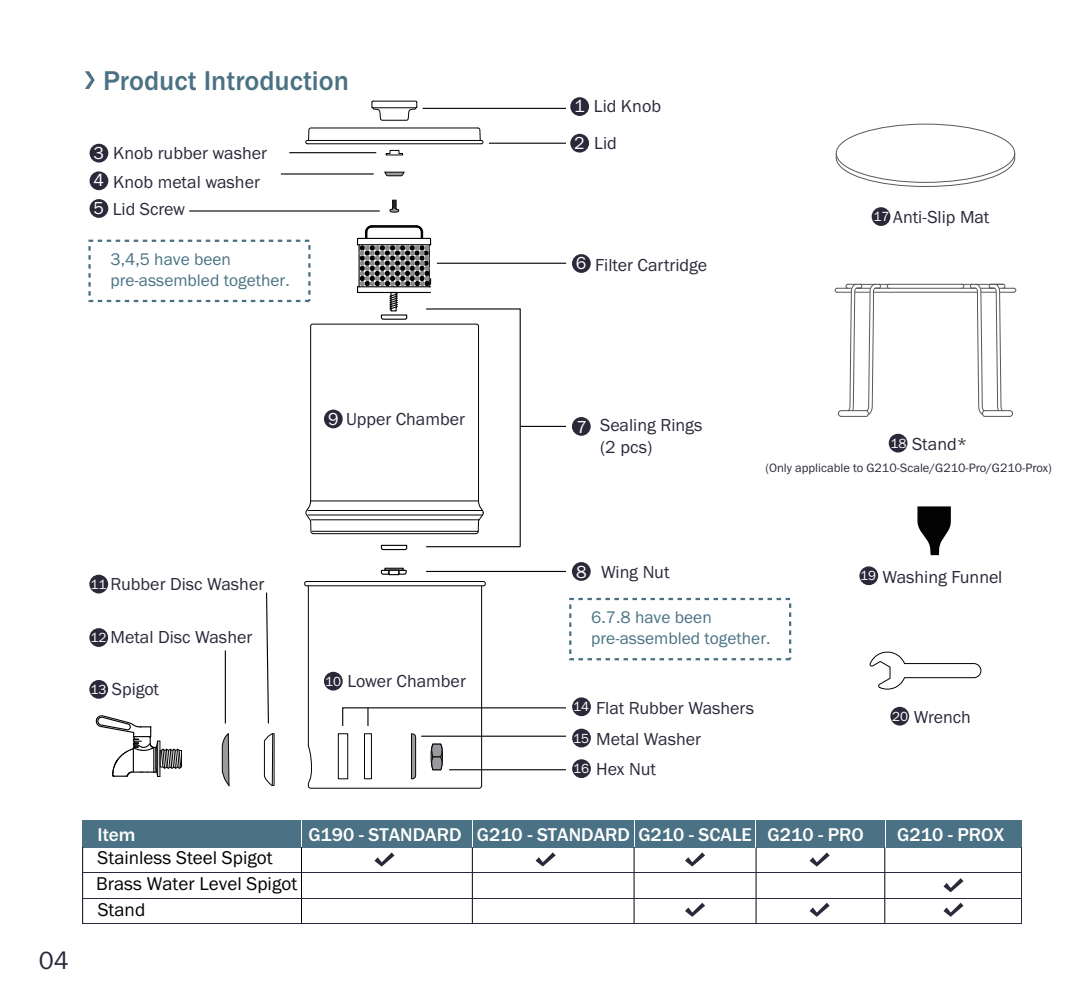
<style>
.page{position:relative;width:1085px;height:989px;background:#fff}
.page>*{position:absolute;margin:0;border:0;box-sizing:border-box;transform-origin:0 0}
.t1{font:500 28.12px "Franklin Gothic URW";color:#4b7284}
.t2{font:25.65px "Franklin Gothic URW Boo";color:#2c283a}
.t3{font:500 19.12px "Franklin Gothic URW";color:#fff}
.t4{font:19.12px/25.7px "Franklin Gothic URW Boo";color:#030303}
.t5{font:18px/21.6px "Franklin Gothic URW Boo";color:#2c283a}
.t6{font:18px/27.7px "Franklin Gothic URW Boo";color:#fff;text-align:justify}
.t7{font:17.32px/20.9px "Franklin Gothic URW Boo";color:#4b7284}
.t8{font:13.72px "Franklin Gothic URW Boo";color:#fff}
.t9{font:12.6px "Franklin Gothic URW Boo";color:#2c283a}
.s1{color:#fff}
</style>
<div class="page">
<svg style="left:85px;top:71px;width:10px;height:18px"></svg>
<div style="left:82px;top:820px;width:939px;height:27px;background:#4b7284"></div>
<svg style="left:472px;top:820px;width:1px;height:27px"></svg>
<svg style="left:301px;top:820px;width:1px;height:27px"></svg>
<svg style="left:634px;top:820px;width:1px;height:27px"></svg>
<svg style="left:755px;top:820px;width:1px;height:27px"></svg>
<svg style="left:869px;top:651px;width:112px;height:39px"></svg>
<div style="left:304px;top:581px;width:181px;height:5px;border:1px solid #030303;border-radius:2px"></div>
<svg style="left:95px;top:715px;width:87px;height:62px"></svg>
<svg style="left:305px;top:100px;width:179px;height:56px"></svg>
<hr style="left:422px;top:108px;width:144px;height:1px;background:#030303">
<hr style="left:489px;top:143px;width:77px;height:1px;background:#030303">
<hr style="left:281px;top:173px;width:92px;height:1px;background:#030303">
<hr style="left:437px;top:263px;width:129px;height:1px;background:#030303">
<hr style="left:426px;top:308px;width:94px;height:1px;background:#030303">
<hr style="left:426px;top:546px;width:94px;height:1px;background:#030303">
<hr style="left:519px;top:308px;width:1px;height:238px;background:#030303">
<hr style="left:426px;top:571px;width:140px;height:1px;background:#030303">
<hr style="left:520px;top:426px;width:46px;height:1px;background:#030303">
<hr style="left:225px;top:650px;width:1px;height:73px;background:#030303">
<svg style="left:266px;top:592px;width:3px;height:132px"></svg>
<hr style="left:301px;top:847px;width:1px;height:76px;background:#030303">
<hr style="left:472px;top:847px;width:1px;height:76px;background:#030303">
<hr style="left:82px;top:847px;width:1px;height:76px;background:#030303">
<hr style="left:633px;top:847px;width:1px;height:76px;background:#030303">
<hr style="left:755px;top:847px;width:1px;height:76px;background:#030303">
<hr style="left:884px;top:847px;width:1px;height:76px;background:#030303">
<hr style="left:289px;top:152px;width:87px;height:1px;background:#030303">
<hr style="left:189px;top:210px;width:191px;height:1px;background:#030303">
<svg style="left:380px;top:544px;width:28px;height:7px"></svg>
<svg style="left:834px;top:283px;width:56px;height:303px"></svg>
<hr style="left:889px;top:284px;width:72px;height:1px;background:#57585a">
<hr style="left:874px;top:288px;width:101px;height:1px;background:#57585a">
<hr style="left:873px;top:292px;width:104px;height:1px;background:#57585a">
<svg style="left:960px;top:283px;width:56px;height:134px"></svg>
<svg style="left:917px;top:506px;width:33px;height:49px"></svg>
<hr style="left:82px;top:871px;width:939px;height:1px;background:#2c283a">
<hr style="left:82px;top:898px;width:939px;height:1px;background:#2c283a">
<hr style="left:82px;top:923px;width:939px;height:1px;background:#2c283a">
<hr style="left:1021px;top:847px;width:1px;height:76px;background:#2c283a">
<svg style="left:384px;top:171px;width:21px;height:5px"></svg>
<svg style="left:389px;top:200px;width:10px;height:13px"></svg>
<svg style="left:305px;top:225px;width:179px;height:309px"></svg>
<div style="left:384px;top:567px;width:19px;height:3px;border:1px solid #030303"></div>
<div style="left:388px;top:569px;width:11px;height:6px;border:1px solid #030303"></div>
<svg style="left:380px;top:569px;width:10px;height:6px"></svg>
<svg style="left:397px;top:569px;width:10px;height:6px"></svg>
<svg style="left:835px;top:152px;width:180px;height:35px"></svg>
<svg style="left:222px;top:733px;width:7px;height:115px"></svg>
<svg style="left:263px;top:733px;width:12px;height:53px"></svg>
<hr style="left:272px;top:733px;width:1px;height:52px;background:#030303">
<div style="left:88px;top:240px;width:222px;height:62px;border:2px dashed #4a6f81"></div>
<div style="left:569px;top:598px;width:222px;height:62px;border:2px dashed #4a6f81"></div>
<svg style="left:374px;top:852px;width:20px;height:14px"></svg>
<svg style="left:535px;top:852px;width:20px;height:14px"></svg>
<svg style="left:685px;top:852px;width:20px;height:14px"></svg>
<svg style="left:809px;top:852px;width:20px;height:14px"></svg>
<svg style="left:943px;top:878px;width:20px;height:14px"></svg>
<svg style="left:943px;top:902px;width:20px;height:14px"></svg>
<svg style="left:809px;top:902px;width:20px;height:14px"></svg>
<svg style="left:685px;top:902px;width:20px;height:14px"></svg>
<div style="left:570px;top:97px;width:19px;height:19px;background:#2c283a;border-radius:50%"></div>
<div style="left:90px;top:144px;width:18px;height:18px;background:#2c283a;border-radius:50%"></div>
<div style="left:90px;top:171px;width:18px;height:19px;background:#2c283a;border-radius:50%"></div>
<div style="left:90px;top:199px;width:18px;height:19px;background:#2c283a;border-radius:50%"></div>
<div style="left:570px;top:134px;width:19px;height:19px;background:#2c283a;border-radius:50%"></div>
<div style="left:572px;top:254px;width:18px;height:19px;background:#2c283a;border-radius:50%"></div>
<div style="left:572px;top:417px;width:18px;height:19px;background:#2c283a;border-radius:50%"></div>
<div style="left:871px;top:207px;width:19px;height:19px;background:#2c283a;border-radius:50%"></div>
<div style="left:888px;top:434px;width:19px;height:18px;background:#2c283a;border-radius:50%"></div>
<div style="left:859px;top:566px;width:19px;height:19px;background:#2c283a;border-radius:50%"></div>
<div style="left:890px;top:707px;width:19px;height:18px;background:#2c283a;border-radius:50%"></div>
<div style="left:572px;top:562px;width:18px;height:19px;background:#2c283a;border-radius:50%"></div>
<div style="left:324px;top:409px;width:18px;height:19px;background:#2c283a;border-radius:50%"></div>
<div style="left:572px;top:697px;width:18px;height:19px;background:#2c283a;border-radius:50%"></div>
<div style="left:572px;top:728px;width:18px;height:19px;background:#2c283a;border-radius:50%"></div>
<div style="left:572px;top:759px;width:18px;height:19px;background:#2c283a;border-radius:50%"></div>
<div style="left:89px;top:680px;width:19px;height:18px;background:#2c283a;border-radius:50%"></div>
<div style="left:89px;top:628px;width:19px;height:19px;background:#2c283a;border-radius:50%"></div>
<div style="left:89px;top:574px;width:19px;height:19px;background:#2c283a;border-radius:50%"></div>
<svg style="left:307px;top:585px;width:259px;height:204px"></svg>
<hr style="left:421px;top:735px;width:145px;height:1px;background:#030303">
<hr style="left:449px;top:769px;width:117px;height:1px;background:#030303">
<h1 class="t1" style="left:103px;top:64px;width:247px">Product Introduction</h1>
<p class="t6" style="left:93px;top:139px;width:12px">3<br>4<br>5</p>
<p class="t5" style="left:113px;top:142px;width:155px">Knob rubber washer</p>
<p class="t5" style="left:113px;top:170px;width:148px">Knob metal washer</p>
<p class="t5" style="left:113px;top:198px;width:74px">Lid Screw</p>
<p class="t7" style="left:110px;top:248px;width:181px">3,4,5 have been pre-assembled together.</p>
<p class="t6" style="left:574px;top:92px;width:12px">1</p>
<p class="t5" style="left:594px;top:95px;width:69px">Lid Knob</p>
<p class="t6" style="left:574px;top:129px;width:12px">2</p>
<p class="t5" style="left:594px;top:132px;width:24px">Lid</p>
<p class="t5" style="left:893px;top:206px;width:98px">Anti-Slip Mat</p>
<p class="t8" style="left:873px;top:208px;width:18px">17</p>
<p class="t6" style="left:575px;top:249px;width:12px">6</p>
<p class="t5" style="left:595px;top:254px;width:113px">Filter Cartridge</p>
<p class="t5" style="left:328px;top:408px;width:138px"><span class="s1">9</span> Upper Chamber</p>
<p class="t6" style="left:576px;top:413px;width:12px">7</p>
<p class="t5" style="left:600px;top:414px;width:104px">Sealing Rings (2 pcs)</p>
<p class="t5" style="left:911px;top:432px;width:57px">Stand*</p>
<p class="t9" style="left:765px;top:460px;width:288px">(Only applicable to G210-Scale/G210-Pro/G210-Prox)</p>
<p class="t8" style="left:890px;top:434px;width:18px">18</p>
<h2 class="t2" style="left:39px;top:945px;width:32px">04</h2>
<p class="t5" style="left:110px;top:573px;width:155px">Rubber Disc Washer</p>
<p class="t8" style="left:90px;top:575px;width:18px">11</p>
<p class="t5" style="left:110px;top:626px;width:143px">Metal Disc Washer</p>
<p class="t8" style="left:90px;top:629px;width:18px">12</p>
<p class="t5" style="left:112px;top:678px;width:49px">Spigot</p>
<p class="t8" style="left:90px;top:681px;width:18px">13</p>
<p class="t8" style="left:325px;top:672px;width:18px">10</p>
<p class="t5" style="left:347px;top:670px;width:120px">Lower Chamber</p>
<p class="t6" style="left:576px;top:557px;width:12px">8</p>
<p class="t5" style="left:601px;top:561px;width:70px">Wing Nut</p>
<p class="t7" style="left:591px;top:606px;width:181px">6.7.8 have been pre-assembled together.</p>
<p class="t8" style="left:573px;top:698px;width:18px">14</p>
<p class="t8" style="left:573px;top:729px;width:18px">15</p>
<p class="t8" style="left:573px;top:760px;width:18px">16</p>
<p class="t5" style="left:596px;top:691px;width:159px;line-height:31.1px">Flat Rubber Washers<br>Metal Washer</p>
<p class="t5" style="left:596px;top:758px;width:61px">Hex Nut</p>
<p class="t8" style="left:843px;top:567px;width:34px">1919</p>
<p class="t5" style="left:882px;top:566px;width:121px">Washing Funnel</p>
<p class="t5" style="left:913px;top:706px;width:58px">Wrench</p>
<p class="t8" style="left:891px;top:707px;width:18px">20</p>
<p class="t3" style="left:98px;top:822px;width:39px">Item</p>
<p class="t3" style="left:308px;top:822px;width:557px">G190 - STANDARD G210 - STANDARD G210 - SCALE G210 - PRO</p>
<p class="t3" style="left:897px;top:822px;width:109px">G210 - PROX</p>
<p class="t4" style="left:96px;top:844px;width:202px">Stainless Steel Spigot<br>Brass Water Level Spigot<br>Stand</p>
</div>
